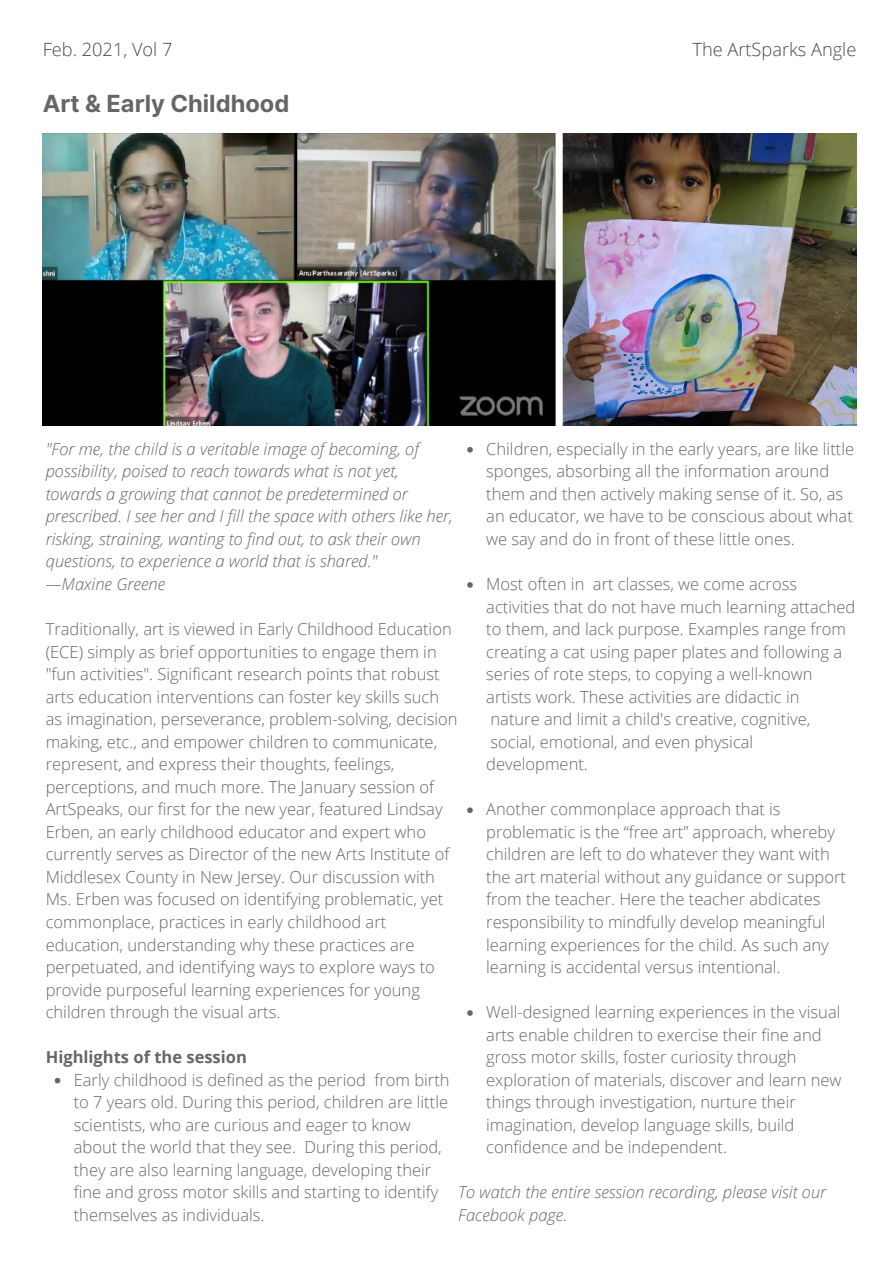
<style>
.page{position:relative;width:894px;height:1264px;background:#fff}
.page>*{position:absolute;margin:0;border:0;box-sizing:border-box;transform-origin:0 0}
.t1{font:700 23.55px "Inter";color:#666}
.t2{font:300 18.15px "Open Sans";color:#444956}
.t3{font:300 16.5px/22.5px "Open Sans";color:#666}
.t4{font:italic 300 16.5px/22.5px "Open Sans";color:#666}
.t5{font:700 16.5px "Open Sans";color:#666}
</style>
<div class="page">
<img style="left:43px;top:133px;width:512px;height:293px">
<img style="left:562px;top:133px;width:293px;height:293px">
<svg style="left:555px;top:133px;width:1px;height:293px"></svg>
<svg style="left:55px;top:1077px;width:5px;height:6px"></svg>
<svg style="left:467px;top:447px;width:5px;height:5px"></svg>
<svg style="left:467px;top:582px;width:5px;height:5px"></svg>
<svg style="left:467px;top:807px;width:5px;height:6px"></svg>
<svg style="left:467px;top:1010px;width:5px;height:5px"></svg>
<p class="t2" style="left:43px;top:36px;width:131px">Feb. 2021, Vol 7</p>
<p class="t2" style="left:692px;top:36px;width:165px">The ArtSparks Angle</p>
<h1 class="t1" style="left:43px;top:89px;width:248px">Art &amp; Early Childhood</h1>
<p class="t4" style="left:46px;top:437px;width:408px">"For me, the child is a veritable image of becoming, of possibility, poised to reach towards what is not yet, towards a growing that cannot be predetermined or prescribed. I see her and I fill the space with others like her, risking, straining, wanting to find out, to ask their own questions, to experience a world that is shared."<br>—Maxine Greene</p>
<p class="t3" style="left:46px;top:617px;width:413px">Traditionally, art is viewed in Early Childhood Education (ECE) simply as brief opportunities to engage them in "fun activities". Significant research points that robust arts education interventions can foster key skills such as imagination, perseverance, problem-solving, decision making, etc., and empower children to communicate, represent, and express their thoughts, feelings, perceptions, and much more. The January session of ArtSpeaks, our first for the new year, featured Lindsay Erben, an early childhood educator and expert who currently serves as Director of the new Arts Institute of Middlesex County in New Jersey. Our discussion with Ms. Erben was focused on identifying problematic, yet commonplace, practices in early childhood art education, understanding why these practices are perpetuated, and identifying ways to explore ways to provide purposeful learning experiences for young children through the visual arts.</p>
<p class="t5" style="left:46px;top:1045px;width:203px">Highlights of the session</p>
<p class="t3" style="left:486px;top:437px;width:369px">Children, especially in the early years, are like little sponges, absorbing all the information around them and then actively making sense of it. So, as an educator, we have to be conscious about what we say and do in front of these little ones.</p>
<p class="t3" style="left:486px;top:572px;width:370px">Most often in art classes, we come across activities that do not have much learning attached to them, and lack purpose. Examples range from creating a cat using paper plates and following a series of rote steps, to copying a well-known artists work. These activities are didactic in<br>nature and limit a child's creative, cognitive,<br>social, emotional, and even physical<br>development.</p>
<p class="t3" style="left:486px;top:797px;width:361px">Another commonplace approach that is problematic is the “free art” approach, whereby children are left to do whatever they want with the art material without any guidance or support from the teacher. Here the teacher abdicates responsibility to mindfully develop meaningful learning experiences for the child. As such any learning is accidental versus intentional.</p>
<p class="t3" style="left:486px;top:1000px;width:356px">Well-designed learning experiences in the visual arts enable children to exercise their fine and gross motor skills, foster curiosity through exploration of materials, discover and learn new things through investigation, nurture their imagination, develop language skills, build confidence and be independent.</p>
<p class="t4" style="left:458px;top:1180px;width:369px">To watch the entire session recording, please visit our<br>Facebook page.</p>
<p class="t3" style="left:74px;top:1067px;width:377px">Early childhood is defined as the period from birth to 7 years old. During this period, children are little scientists, who are curious and eager to know about the world that they see. During this period, they are also learning language, developing their fine and gross motor skills and starting to identify themselves as individuals.</p>
</div>
